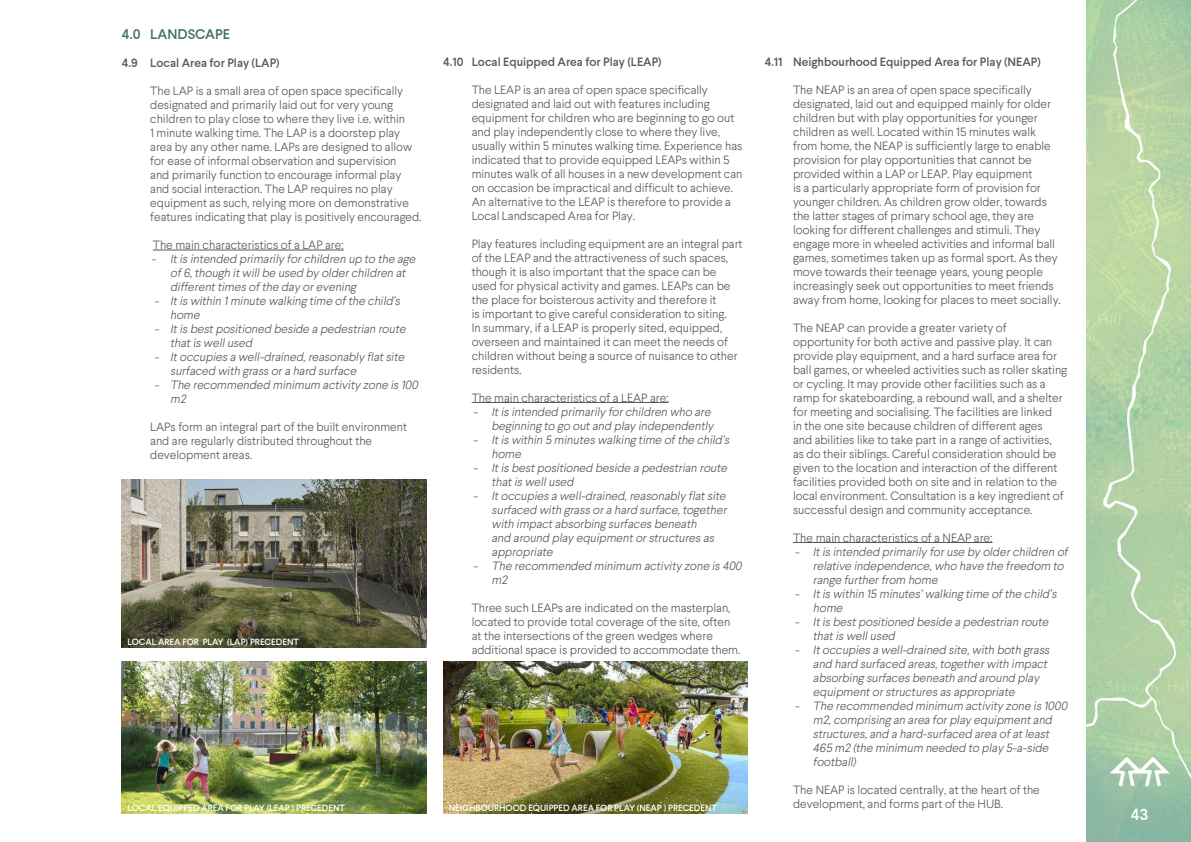
<style>
.page{position:relative;width:1191px;height:842px;background:#fff}
.page>*{position:absolute;margin:0;border:0;box-sizing:border-box;transform-origin:0 0}
.t1{font:500 16px "Larsseit";color:#fff}
.t2{font:500 14px "Larsseit";color:#427257}
.t3{font:300 12px/14px "Larsseit";color:#54595b}
.t4{font:italic 300 12px/14px "Larsseit";color:#54595b}
.t5{font:500 12px "Larsseit";color:#54595b}
.t6{font:500 9px "Larsseit";color:#fff}
.s1{font-style:normal}
</style>
<div class="page">
<img style="left:1086px;top:0;width:105px;height:842px">
<hr style="left:793px;top:542px;width:199px;height:1px;background:#54595b">
<hr style="left:471px;top:402px;width:197px;height:1px;background:#54595b">
<hr style="left:153px;top:250px;width:191px;height:1px;background:#54595b">
<img style="left:122px;top:479px;width:304px;height:169px">
<img style="left:443px;top:662px;width:304px;height:152px">
<img style="left:122px;top:662px;width:304px;height:152px">
<p class="t2" style="left:122px;top:26px;width:110px">4.0 LANDSCAPE</p>
<p class="t5" style="left:122px;top:56px;width:159px">4.9 Local Area for Play (LAP)</p>
<p class="t3" style="left:150px;top:84px;width:273px">The LAP is a small area of open space specifically designated and primarily laid out for very young children to play close to where they live i.e. within<br>1 minute walking time. The LAP is a doorstep play area by any other name. LAPs are designed to allow for ease of informal observation and supervision<br>and primarily function to encourage informal play and social interaction. The LAP requires no play equipment as such, relying more on demonstrative features indicating that play is positively encouraged.</p>
<p class="t3" style="left:153px;top:238px;width:192px">The main characteristics of a LAP are:</p>
<p class="t4" style="left:170px;top:252px;width:249px;text-indent:-18px"><span class="s1">-</span> Itis intended primarily forchildren up to the age of6,though itwillbe used by olderchildren at differenttimes ofthe day orevening</p>
<p class="t4" style="left:170px;top:294px;width:234px;text-indent:-16px">- Itis within 1minute walking time ofthe child’s home</p>
<p class="t4" style="left:170px;top:322px;width:240px;text-indent:-16px">- Itis bestpositioned beside a pedestrian route thatis wellused</p>
<p class="t4" style="left:170px;top:350px;width:238px;text-indent:-16px">- Itoccupies a well-drained,reasonably flatsite surfaced with grass ora hard surface</p>
<p class="t4" style="left:170px;top:378px;width:252px;text-indent:-16px">- The recommended minimum activity zone is 100 m2</p>
<p class="t3" style="left:150px;top:420px;width:258px">LAPs form an integral part of the built environment and are regularly distributed throughout the development areas.</p>
<p class="t6" style="left:127px;top:636px;width:173px">LOCAL AREA FOR PLAY (LAP) PRECEDENT</p>
<p class="t5" style="left:443px;top:54px;width:220px">4.10 Local Equipped Area for Play (LEAP)</p>
<p class="t3" style="left:471px;top:82px;width:272px">The LEAP is an area of open space specifically designated and laid out with features including equipment for children who are beginning to go out and play independently close to where they live, usually within 5 minutes walking time. Experience has indicated that to provide equipped LEAPs within 5 minutes walk of all houses in a new development can on occasion be impractical and difficult to achieve.<br>An alternative to the LEAP is therefore to provide a Local Landscaped Area for Play.</p>
<p class="t3" style="left:471px;top:236px;width:272px">Play features including equipment are an integral part of the LEAP and the attractiveness of such spaces, though it is also important that the space can be used for physical activity and games. LEAPs can be the place for boisterous activity and therefore it<br>is important to give careful consideration to siting.<br>In summary, if a LEAP is properly sited, equipped, overseen and maintained it can meet the needs of children without being a source of nuisance to other residents.</p>
<p class="t3" style="left:471px;top:390px;width:198px">The main characteristics of a LEAP are:</p>
<p class="t4" style="left:473px;top:404px;width:244px;text-align:right">- Itis intended primarily forchildren who are beginning to go outand play independently</p>
<p class="t4" style="left:491px;top:432px;width:242px;text-indent:-18px">- Itis within 5 minutes walking time ofthe child’s home</p>
<p class="t4" style="left:491px;top:460px;width:240px;text-indent:-18px">- Itis bestpositioned beside a pedestrian route thatis wellused</p>
<p class="t4" style="left:491px;top:488px;width:239px;text-indent:-18px">- Itoccupies a well-drained,reasonably flatsite surfaced with grass ora hard surface,together with impactabsorbing surfaces beneath<br>and around play equipmentorstructures as appropriate</p>
<p class="t4" style="left:491px;top:558px;width:254px;text-indent:-18px">- The recommended minimum activity zone is 400 m2</p>
<p class="t3" style="left:471px;top:600px;width:270px">Three such LEAPs are indicated on the masterplan, located to provide total coverage of the site, often at the intersections of the green wedges where additional space is provided to accommodate them.</p>
<p class="t6" style="left:127px;top:802px;width:219px">LOCAL EQUIPPED AREA FOR PLAY (LEAP ) PRECEDENT</p>
<p class="t6" style="left:449px;top:802px;width:270px">NEIGHBOURHOOD EQUIPPED AREA FOR PLAY (NEAP ) PRECEDENT</p>
<p class="t5" style="left:764px;top:54px;width:278px">4.11 Neighbourhood Equipped Area for Play (NEAP)</p>
<p class="t3" style="left:793px;top:82px;width:269px">The NEAP is an area of open space specifically designated, laid out and equipped mainly for older children but with play opportunities for younger children as well. Located within 15 minutes walk from home, the NEAP is sufficiently large to enable provision for play opportunities that cannot be provided within a LAP or LEAP. Play equipment<br>is a particularly appropriate form of provision for younger children. As children grow older, towards the latter stages of primary school age, they are looking for different challenges and stimuli. They engage more in wheeled activities and informal ball games, sometimes taken up as formal sport. As they move towards their teenage years, young people increasingly seek out opportunities to meet friends away from home, looking for places to meet socially.</p>
<p class="t3" style="left:793px;top:320px;width:276px">The NEAP can provide a greater variety of opportunity for both active and passive play. It can provide play equipment, and a hard surface area for ball games, or wheeled activities such as roller skating or cycling. It may provide other facilities such as a ramp for skateboarding, a rebound wall, and a shelter for meeting and socialising. The facilities are linked<br>in the one site because children of different ages<br>and abilities like to take part in a range of activities,<br>as do their siblings. Careful consideration should be given to the location and interaction of the different facilities provided both on site and in relation to the local environment. Consultation is a key ingredient of successful design and community acceptance.</p>
<p class="t3" style="left:793px;top:530px;width:201px">The main characteristics of a NEAP are:</p>
<p class="t4" style="left:813px;top:544px;width:259px;text-indent:-18px">- Itis intended primarily foruse by olderchildren of relative independence,who have the freedom to range furtherfrom home</p>
<p class="t4" style="left:813px;top:586px;width:248px;text-indent:-18px">- Itis within 15 minutes’walking time ofthe child’s home</p>
<p class="t4" style="left:813px;top:614px;width:240px;text-indent:-18px">- Itis bestpositioned beside a pedestrian route thatis wellused</p>
<p class="t4" style="left:813px;top:642px;width:241px;text-indent:-18px">- Itoccupies a well-drained site,with both grass and hard surfaced areas,togetherwith impact absorbing surfaces beneath and around play equipmentorstructures as appropriate</p>
<p class="t4" style="left:813px;top:698px;width:259px;text-indent:-18px">- The recommended minimum activity zone is 1000 m2,comprising an area forplay equipmentand structures,and a hard-surfaced area ofatleast 465 m2 (the minimum needed to play 5-a-side football)</p>
<p class="t3" style="left:793px;top:782px;width:248px">The NEAP is located centrally, at the heart of the development, and forms part of the HUB.</p>
<h1 class="t1" style="left:1130px;top:805px;width:19px">43</h1>
</div>
